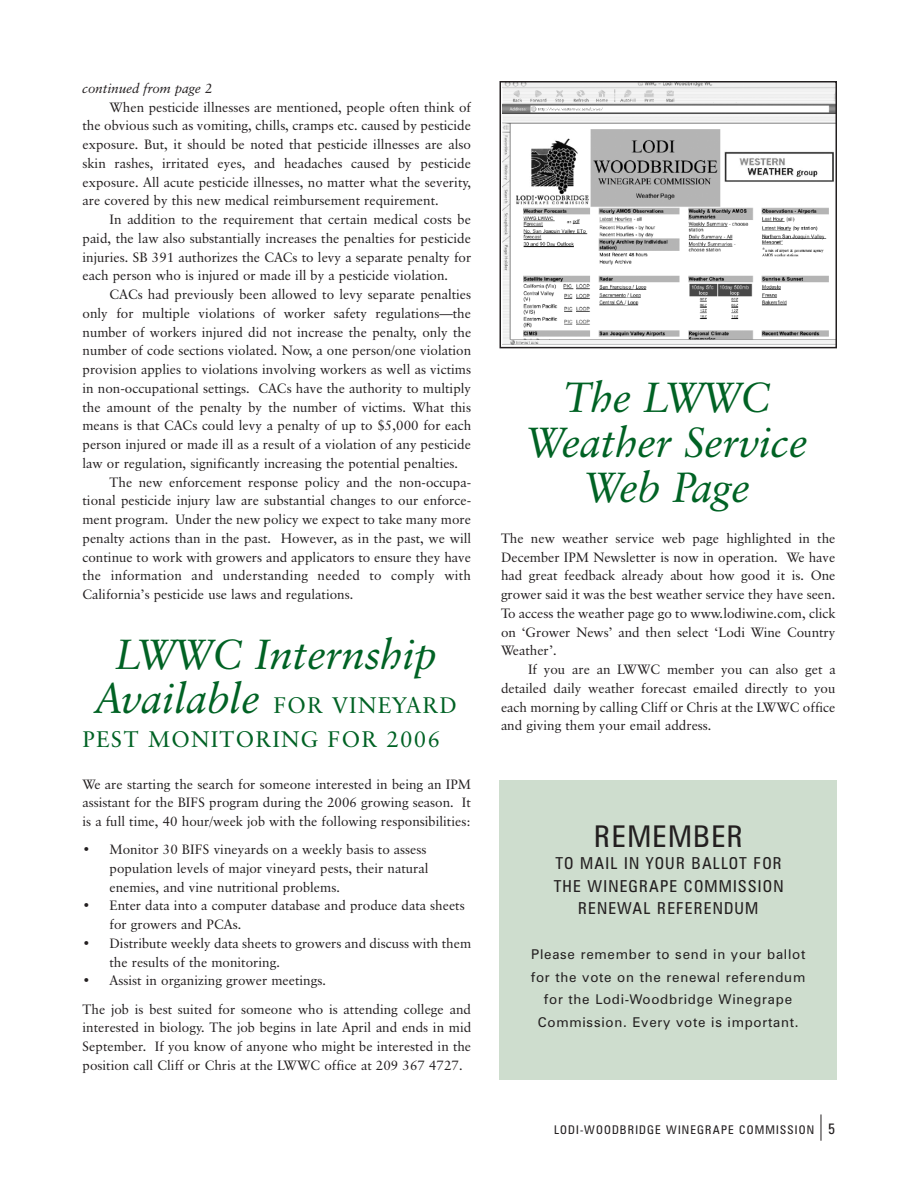
<style>
.page{position:relative;width:918px;height:1188px;background:#fff}
.page>*{position:absolute;margin:0;border:0;box-sizing:border-box;transform-origin:0 0}
.t1{font:italic 42px/45px "Classical Garamond BT";color:#006224;text-align:center}
.t2{font:condensed 30px "Zurich BT";letter-spacing:.05em;color:#231f20}
.t3{font:22.5px/34.5px "Classical Garamond BT";letter-spacing:.055em;color:#006224}
.t4{font:condensed 16.5px/22.5px "Zurich BT";letter-spacing:.07em;color:#231f20;text-align:center}
.t5{font:13.5px/18.8px "Classical Garamond BT";color:#231f20;text-align:justify}
.t6{font:13.5px/22.5px "Zurich BT";letter-spacing:.055em;color:#231f20;text-align:center}
.t7{font:italic 13.5px "Classical Garamond BT";color:#231f20}
.t8{font:condensed 12px "Zurich BT";letter-spacing:.095em;color:#231f20}
.s1{font-style:italic;font-size:42px}
.s2{font-size:15px}
</style>
<div class="page">
<svg style="left:821px;top:1114px;width:1px;height:27px"></svg>
<img style="left:503px;top:84px;width:331px;height:260px">
<div style="left:500px;top:81px;width:337px;height:267px;border:2px solid #231f20"></div>
<div style="left:500px;top:781px;width:337px;height:299px;background:#ceddce"></div>
<p class="t7" style="left:82px;top:83px;width:132px">continued from page 2</p>
<p class="t5" style="left:82px;top:99px;width:390px;text-indent:27px">When pesticide illnesses are mentioned, people often think of the obvious such as vomiting, chills, cramps etc. caused by pesticide exposure. But, it should be noted that pesticide illnesses are also skin rashes, irritated eyes, and headaches caused by pesticide exposure. All acute pesticide illnesses, no matter what the severity, are covered by this new medical reimbursement requirement.</p>
<p class="t5" style="left:82px;top:211px;width:390px;text-indent:27px">In addition to the requirement that certain medical costs be paid, the law also substantially increases the penalties for pesticide injuries. SB 391 authorizes the CACs to levy a separate penalty for each person who is injured or made ill by a pesticide violation.</p>
<p class="t5" style="left:110px;top:286px;width:363px">CACs had previously been allowed to levy separate penalties</p>
<p class="t5" style="left:82px;top:305px;width:390px">only for multiple violations of worker safety regulations—the</p>
<p class="t5" style="left:82px;top:324px;width:390px">number of workers injured did not increase the penalty, only the</p>
<p class="t5" style="left:82px;top:342px;width:390px">number of code sections violated. Now, a one person/one violation</p>
<p class="t5" style="left:82px;top:361px;width:390px">provision applies to violations involving workers as well as victims</p>
<p class="t5" style="left:82px;top:380px;width:390px">in non-occupational settings. CACs have the authority to multiply</p>
<p class="t5" style="left:82px;top:399px;width:390px">the amount of the penalty by the number of victims. What this</p>
<p class="t5" style="left:82px;top:417px;width:390px">means is that CACs could levy a penalty of up to $5,000 for each</p>
<p class="t5" style="left:82px;top:436px;width:390px">person injured or made ill as a result of a violation of any pesticide</p>
<p class="t5" style="left:82px;top:455px;width:377px">law or regulation, significantly increasing the potential penalties.</p>
<p class="t5" style="left:110px;top:474px;width:363px">The new enforcement response policy and the non-occupa-</p>
<p class="t5" style="left:82px;top:492px;width:390px">tional pesticide injury law are substantial changes to our enforce-</p>
<p class="t5" style="left:82px;top:511px;width:390px">ment program. Under the new policy we expect to take many more</p>
<p class="t5" style="left:82px;top:530px;width:390px">penalty actions than in the past. However, as in the past, we will</p>
<p class="t5" style="left:82px;top:549px;width:390px">continue to work with growers and applicators to ensure they have</p>
<p class="t5" style="left:82px;top:567px;width:390px">the information and understanding needed to comply with</p>
<p class="t5" style="left:82px;top:586px;width:273px">California’s pesticide use laws and regulations.</p>
<h1 class="t1" style="left:116px;top:637px;width:322px">LWWC Internship</h1>
<h3 class="t3" style="left:82px;top:690px;width:376px;text-indent:14px"><span class="s1">Available</span> FOR VINEYARD<br>PEST MONITORING FOR 2006</h3>
<p class="t5" style="left:82px;top:776px;width:390px">We are starting the search for someone interested in being an IPM assistant for the BIFS program during the 2006 growing season. It is a full time, 40 hour/week job with the following responsibilities:</p>
<p class="t5" style="left:110px;top:841px;width:321px;text-align:left;text-indent:-27px">• Monitor 30 BIFS vineyards on a weekly basis to assess population levels of major vineyard pests, their natural enemies, and vine nutritional problems.</p>
<p class="t5" style="left:110px;top:897px;width:357px;text-indent:-27px">• Enter data into a computer database and produce data sheets for growers and PCAs.</p>
<p class="t5" style="left:110px;top:935px;width:363px;text-indent:-27px">• Distribute weekly data sheets to growers and discuss with them the results of the monitoring.</p>
<p class="t5" style="left:82px;top:968px;width:390px;line-height:28px">• Assist in organizing grower meetings.<br>The job is best suited for someone who is attending college and</p>
<p class="t5" style="left:82px;top:1019px;width:390px">interested in biology. The job begins in late April and ends in mid September. If you know of anyone who might be interested in the position call Cliff or Chris at the LWWC office at 209 367 4727.</p>
<h1 class="t1" style="left:528px;top:379px;width:281px">The LWWC<br>Weather Service<br>Web Page</h1>
<p class="t5" style="left:501px;top:530px;width:336px">The new weather service web page highlighted in the December IPM Newsletter is now in operation. We have had great feedback already about how good it is. One grower said it was the best weather service they have seen.<br>To access the weather page go to www.lodiwine.com, click on ‘Grower News’ and then select ‘Lodi Wine Country Weather’.</p>
<p class="t5" style="left:501px;top:661px;width:336px;text-indent:27px">If you are an LWWC member you can also get a detailed daily weather forecast emailed directly to you each morning by calling Cliff or Chris at the LWWC office and giving them your email address.</p>
<h2 class="t2" style="left:594px;top:825px;width:150px">REMEMBER</h2>
<p class="t4" style="left:554px;top:853px;width:231px">TO MAIL IN YOUR BALLOT FOR<br>THE WINEGRAPE COMMISSION<br>RENEWAL REFERENDUM</p>
<p class="t6" style="left:531px;top:944px;width:276px">Please remember to send in your ballot for the vote on the renewal referendum for the Lodi-Woodbridge Winegrape Commission. Every vote is important.</p>
<p class="t8" style="left:554px;top:1125px;width:283px">LODI-WOODBRIDGE WINEGRAPE COMMISSION <span class="s2">5</span></p>
</div>
